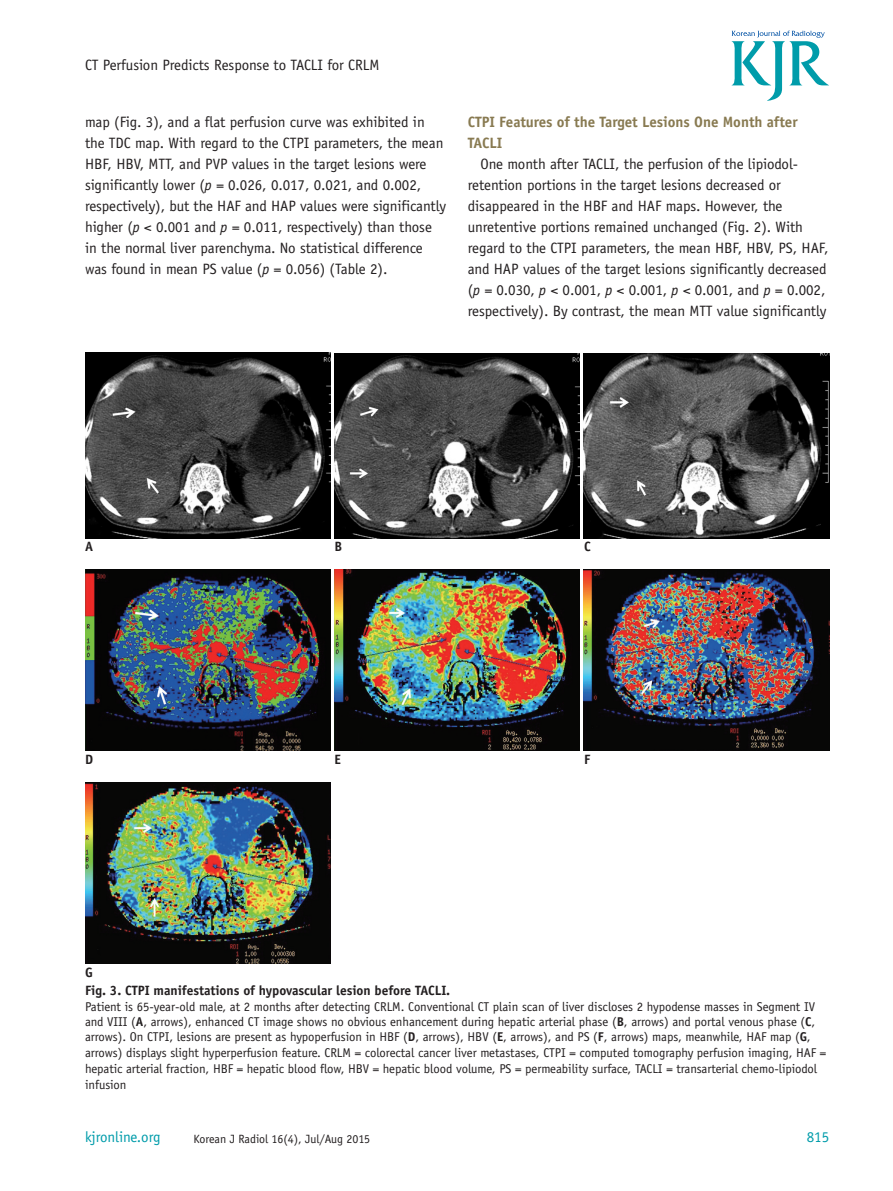
<style>
.page{position:relative;width:893px;height:1191px;background:#fff}
.page>*{position:absolute;margin:0;border:0;box-sizing:border-box;transform-origin:0 0}
.본문{font:15px/21px "Officina Sans Std";letter-spacing:-.005em;color:#231f20}
._1_제목{font:700 15px/21px "Officina Sans Std";letter-spacing:-.005em;color:#887a51}
.t1{font:15px "Officina Sans Std";letter-spacing:-.005em;color:#009caa}
.그림제목{font:700 13.5px "Officina Sans Std";letter-spacing:-.005em;color:#231f20}
.그림제목1{font:12.75px/15.6px "Officina Sans Std";letter-spacing:-.005em;color:#231f20}
.t2{font:12px "Officina Sans Std";letter-spacing:-.005em;color:#231f20}
.s1{font-style:italic}
.s2{font-weight:700}
</style>
<div class="page">
<svg style="left:732px;top:31px;width:97px;height:70px"></svg>
<img style="left:85px;top:353px;width:245px;height:185px">
<img style="left:85px;top:570px;width:245px;height:180px">
<img style="left:85px;top:782px;width:245px;height:181px">
<img style="left:334px;top:353px;width:246px;height:185px">
<img style="left:334px;top:570px;width:246px;height:180px">
<img style="left:584px;top:353px;width:245px;height:185px">
<img style="left:584px;top:570px;width:245px;height:180px">
<p class="본문" style="left:85px;top:54px;width:296px">CT Perfusion Predicts Response to TACLI for CRLM</p>
<p class="본문" style="left:85px;top:112px;width:363px">map (Fig. 3), and a flat perfusion curve was exhibited in the TDC map. With regard to the CTPI parameters, the mean HBF, HBV, MTT, and PVP values in the target lesions were significantly lower (<span class="s1">p</span> = 0.026, 0.017, 0.021, and 0.002, respectively), but the HAF and HAP values were significantly higher (<span class="s1">p</span> &lt; 0.001 and <span class="s1">p</span> = 0.011, respectively) than those in the normal liver parenchyma. No statistical difference was found in mean PS value (<span class="s1">p</span> = 0.056) (Table 2).</p>
<p class="_1_제목" style="left:468px;top:111px;width:331px">CTPI Features of the Target Lesions One Month after<br>TACLI</p>
<p class="본문" style="left:468px;top:154px;width:362px;text-indent:13px">One month after TACLI, the perfusion of the lipiodol&shy;retention portions in the target lesions decreased or disappeared in the HBF and HAF maps. However, the unretentive portions remained unchanged (Fig. 2). With regard to the CTPI parameters, the mean HBF, HBV, PS, HAF, and HAP values of the target lesions significantly decreased (<span class="s1">p</span> = 0.030, <span class="s1">p</span> &lt; 0.001, <span class="s1">p</span> &lt; 0.001, <span class="s1">p</span> &lt; 0.001, and <span class="s1">p</span> = 0.002, respectively). By contrast, the mean MTT value significantly</p>
<p class="그림제목" style="left:85px;top:538px;width:10px">A</p>
<p class="그림제목" style="left:85px;top:751px;width:10px">D</p>
<p class="그림제목" style="left:85px;top:963px;width:9px">G</p>
<p class="그림제목" style="left:335px;top:538px;width:9px">B</p>
<p class="그림제목" style="left:335px;top:751px;width:8px">E</p>
<p class="그림제목" style="left:584px;top:538px;width:8px">C</p>
<p class="그림제목" style="left:584px;top:751px;width:8px">F</p>
<p class="그림제목" style="left:85px;top:982px;width:367px">Fig. 3. CTPI manifestations of hypovascular lesion before TACLI.</p>
<p class="그림제목1" style="left:85px;top:998px;width:743px">Patient is 65-year-old male, at 2 months after detecting CRLM. Conventional CT plain scan of liver discloses 2 hypodense masses in Segment IV and VIII (<span class="s2">A</span>, arrows), enhanced CT image shows no obvious enhancement during hepatic arterial phase (<span class="s2">B</span>, arrows) and portal venous phase (<span class="s2">C</span>, arrows). On CTPI, lesions are present as hypoperfusion in HBF (<span class="s2">D</span>, arrows), HBV (<span class="s2">E</span>, arrows), and PS (<span class="s2">F</span>, arrows) maps, meanwhile, HAF map (<span class="s2">G</span>, arrows) displays slight hyperperfusion feature. CRLM = colorectal cancer liver metastases, CTPI = computed tomography perfusion imaging, HAF = hepatic arterial fraction, HBF = hepatic blood flow, HBV = hepatic blood volume, PS = permeability surface, TACLI = transarterial chemo-lipiodol infusion</p>
<p class="t1" style="left:85px;top:1128px;width:77px">kjronline.org</p>
<p class="t2" style="left:194px;top:1132px;width:178px">Korean J Radiol 16(4), Jul/Aug 2015</p>
<p class="t1" style="left:807px;top:1128px;width:24px">815</p>
</div>
